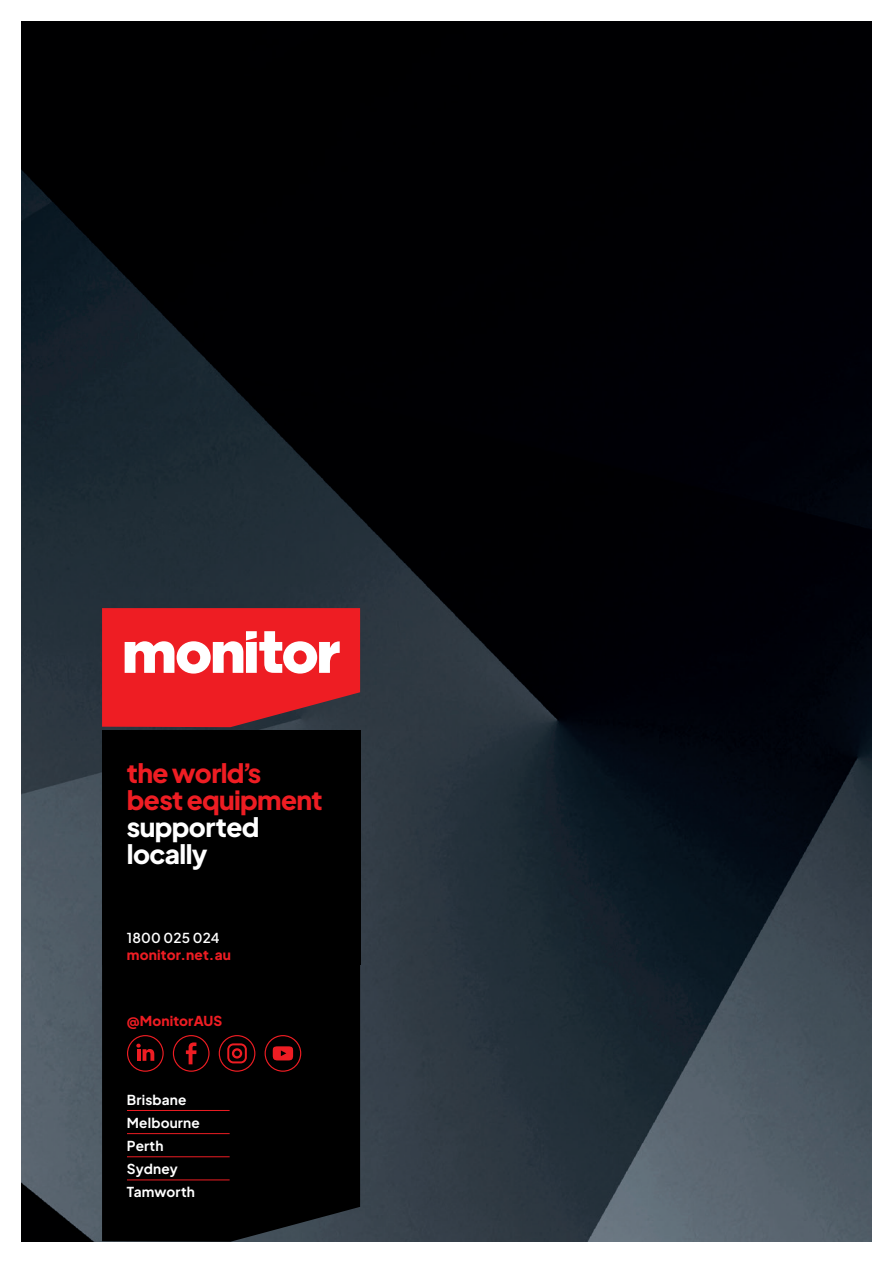
<style>
.page{position:relative;width:893px;height:1263px;background:#fff}
.page>*{position:absolute;margin:0;border:0;box-sizing:border-box;transform-origin:0 0}
.t1{font:800 26.25px/27px "Plus Jakarta Sans";letter-spacing:-.025em;color:#ee1d23}
.t2{font:700 13.65px "Plus Jakarta Sans";letter-spacing:.01em;color:#fff}
.t3{font:800 13.65px "Plus Jakarta Sans";letter-spacing:.01em;color:#ee1d23}
.t4{font:600 13.65px "Plus Jakarta Sans";letter-spacing:.01em;color:#fff}
.s1{color:#fff}
</style>
<div class="page">
<img style="left:21px;top:21px;width:851px;height:1221px">
<div style="left:102px;top:730px;width:258px;height:235px;background:#000"></div>
<div style="left:102px;top:965px;width:258px;height:277px;background:#000"></div>
<svg style="left:219px;top:1035px;width:36px;height:37px"></svg>
<svg style="left:127px;top:1035px;width:37px;height:37px"></svg>
<svg style="left:173px;top:1035px;width:37px;height:37px"></svg>
<svg style="left:265px;top:1035px;width:36px;height:37px"></svg>
<hr style="left:127px;top:1110px;width:103px;height:1px;background:#ee1d23">
<hr style="left:127px;top:1133px;width:103px;height:1px;background:#ee1d23">
<hr style="left:127px;top:1156px;width:103px;height:1px;background:#ee1d23">
<hr style="left:127px;top:1180px;width:103px;height:1px;background:#ee1d23">
<svg style="left:102px;top:608px;width:258px;height:119px;background:#e24247"></svg>
<p class="t1" style="left:127px;top:757px;width:197px">the world’s best equipment <span class="s1">supported locally</span></p>
<p class="t4" style="left:127px;top:926px;width:94px">1800 025 024</p>
<p class="t3" style="left:127px;top:942px;width:105px">monitor.net.au</p>
<p class="t3" style="left:127px;top:1008px;width:97px">@MonitorAUS</p>
<p class="t2" style="left:127px;top:1087px;width:61px">Brisbane</p>
<p class="t2" style="left:127px;top:1110px;width:74px">Melbourne</p>
<p class="t2" style="left:127px;top:1133px;width:38px">Perth</p>
<p class="t2" style="left:127px;top:1157px;width:52px">Sydney</p>
<p class="t2" style="left:127px;top:1180px;width:69px">Tamworth</p>
</div>
